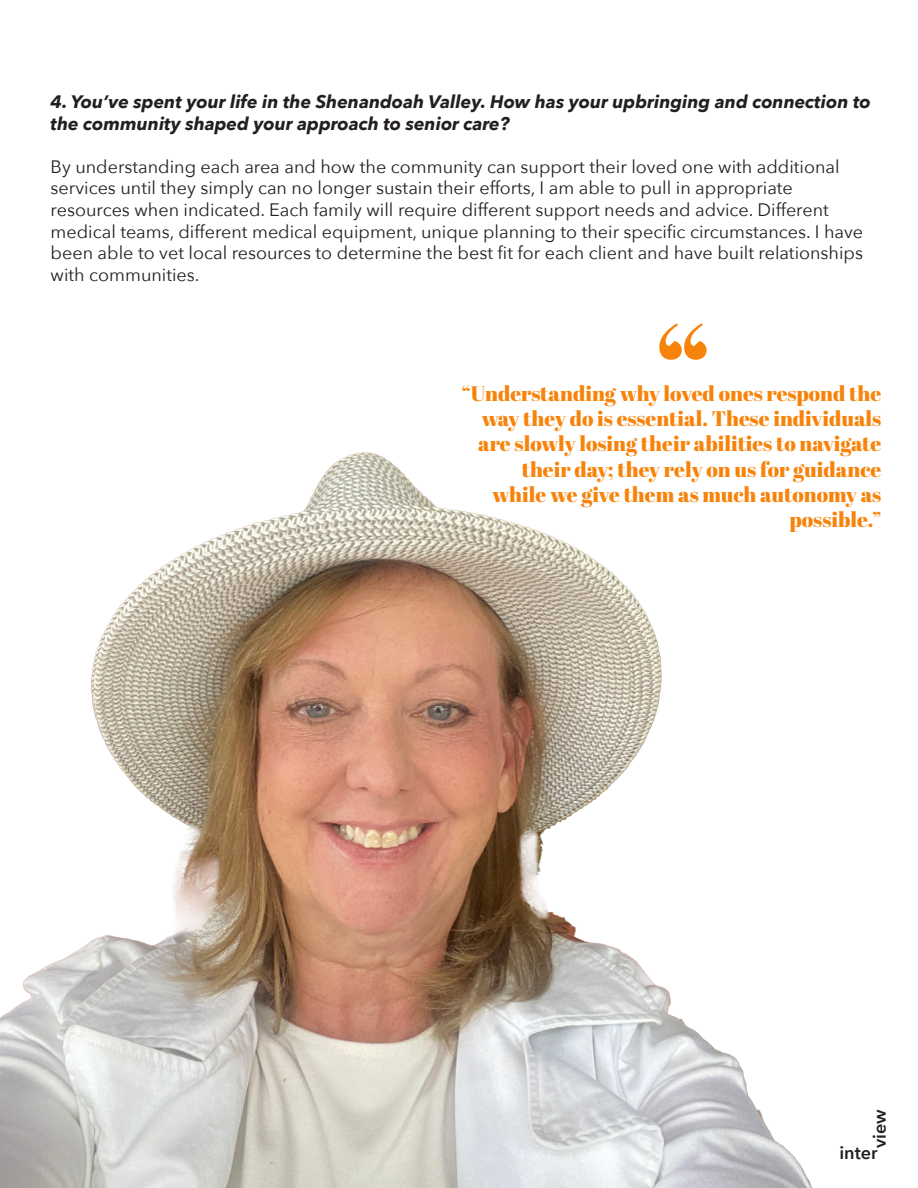
<style>
.page{position:relative;width:918px;height:1188px;background:#fff}
.page>*{position:absolute;margin:0;border:0;box-sizing:border-box;transform-origin:0 0}
.t1{font:132px "Abril Fatface";color:#f7830a}
.t2{font:21px/25.2px "Abril Fatface";color:#f7830a;text-align:right}
.t3{font:18px/21.6px "Avenir Next";color:#231f20}
.t4{font:italic 700 18px/21.6px "Avenir Next";color:#231f20}
.t5{font:600 18px "Avenir Next";color:#231f20}
</style>
<div class="page">
<img style="left:0;top:452px;width:813px;height:736px">
<p class="t4" style="left:51px;top:91px;width:822px">4. You’ve spent your life in the Shenandoah Valley. How has your upbringing and connection to the community shaped your approach to senior care?</p>
<p class="t3" style="left:51px;top:155px;width:814px">By understanding each area and how the community can support their loved one with additional services until they simply can no longer sustain their efforts, I am able to pull in appropriate resources when indicated. Each family will require different support needs and advice. Different medical teams, different medical equipment, unique planning to their specific circumstances. I have been able to vet local resources to determine the best fit for each client and have built relationships with communities.</p>
<p class="t1" style="left:653px;top:283px;width:61px">“</p>
<p class="t2" style="left:462px;top:380px;width:421px">“Understanding why loved ones respond the way they do is essential. These individuals are slowly losing their abilities to navigate their day; they rely on us for guidance<br>while we give them as much autonomy as possible.”</p>
<p class="t5" style="left:864px;top:1148px;width:40px;rotate:-90deg">view</p>
<p class="t5" style="left:839px;top:1137px;width:40px">inter</p>
</div>
